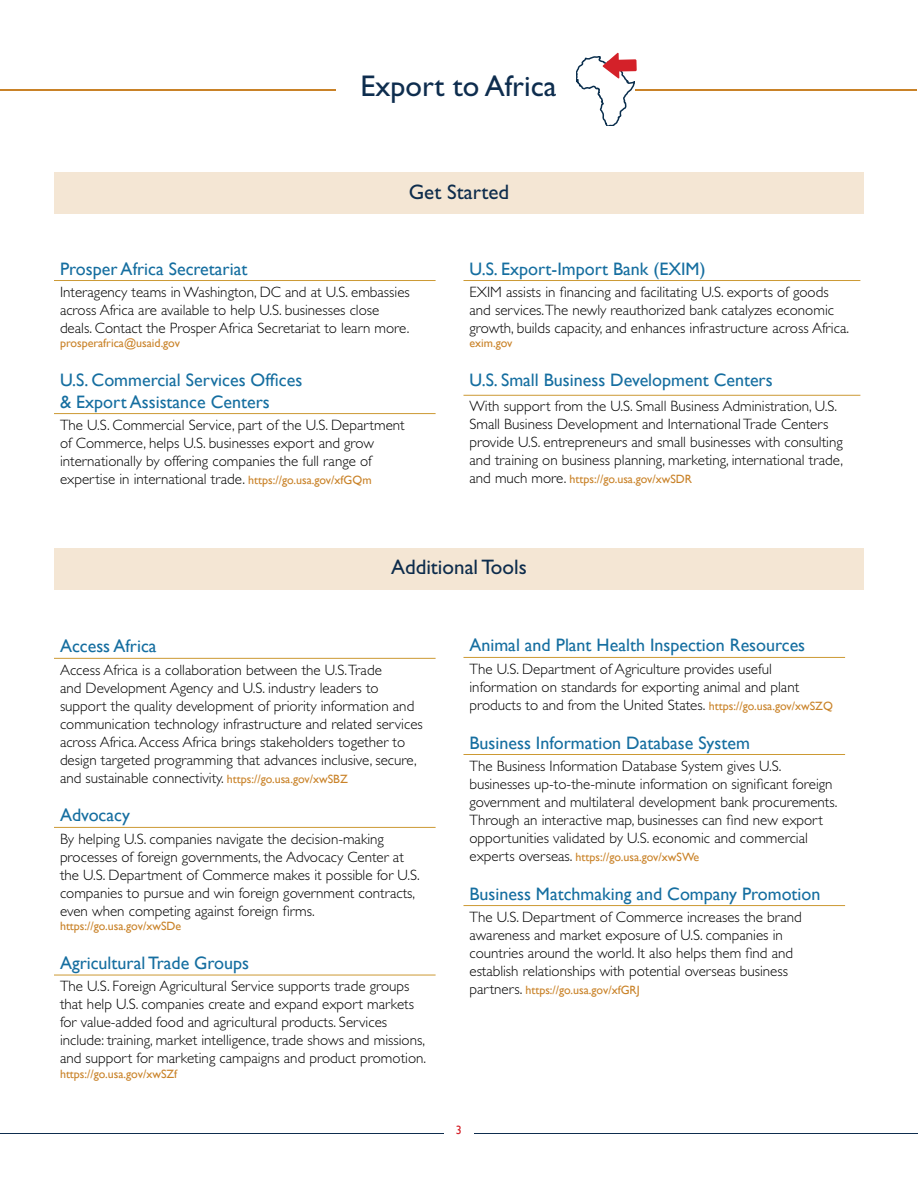
<style>
.page{position:relative;width:918px;height:1188px;background:#fff}
.page>*{position:absolute;margin:0;border:0;box-sizing:border-box;transform-origin:0 0}
.t1{font:30px "Gill Sans Std";color:#0e2d4e}
.t2{font:21px "Gill Sans Std";color:#0d2c4c}
.t3{font:18px/21.6px "Gill Sans";color:#156ea0}
.t4{font:300 15px/18px "Gill Sans Std";color:#000}
.t5{font:12px "Gill Sans";color:#c98228}
.t6{font:12px "Gill Sans";color:#d42129}
.s1{font-family:"Gill Sans";font-weight:400;font-size:12px;color:#c98228}
.s2{font-family:"Gill Sans Std";font-weight:300;font-size:15px;color:#000}
</style>
<div class="page">
<hr style="left:0;top:1133px;width:918px;height:1px;background:#0e2d4e">
<div style="left:444px;top:1126px;width:29px;height:25px;background:#fff"></div>
<div style="left:54px;top:173px;width:810px;height:41px;background:#f4e6d4"></div>
<div style="left:54px;top:548px;width:810px;height:42px;background:#f4e6d4"></div>
<hr style="left:54px;top:280px;width:382px;height:1px;background:#c93">
<hr style="left:54px;top:413px;width:382px;height:1px;background:#c93">
<hr style="left:464px;top:280px;width:396px;height:1px;background:#c93">
<hr style="left:464px;top:395px;width:396px;height:1px;background:#c93">
<hr style="left:464px;top:754px;width:381px;height:1px;background:#c93">
<hr style="left:464px;top:905px;width:381px;height:1px;background:#c93">
<hr style="left:464px;top:657px;width:381px;height:1px;background:#c93">
<hr style="left:0;top:90px;width:917px;height:1px;background:#c98228">
<div style="left:336px;top:75px;width:245px;height:30px;background:#fff"></div>
<svg style="left:576px;top:53px;width:61px;height:73px"></svg>
<hr style="left:54px;top:827px;width:382px;height:1px;background:#c93">
<hr style="left:54px;top:975px;width:382px;height:1px;background:#c93">
<hr style="left:54px;top:658px;width:382px;height:1px;background:#c93">
<h1 class="t1" style="left:361px;top:68px;width:198px">Export to Africa</h1>
<h2 class="t2" style="left:409px;top:180px;width:102px">Get Started</h2>
<p class="t3" style="left:60px;top:257px;width:189px">Prosper Africa Secretariat</p>
<p class="t4" style="left:60px;top:283px;width:351px">Interagency teams in Washington, DC and at U.S. embassies across Africa are available to help U.S. businesses close deals. Contact the Prosper Africa Secretariat to learn more.</p>
<p class="t5" style="left:60px;top:336px;width:122px">prosperafrica@usaid.gov</p>
<p class="t3" style="left:60px;top:369px;width:244px">U.S. Commercial Services Offices &amp; Export Assistance Centers</p>
<p class="t4" style="left:60px;top:416px;width:346px">The U.S. Commercial Service, part of the U.S. Department of Commerce, helps U.S. businesses export and grow internationally by offering companies the full range of expertise in international trade. <span class="s1">https://go.usa.gov/xfGQm</span></p>
<p class="t3" style="left:470px;top:257px;width:238px">U.S. Export-Import Bank (EXIM)</p>
<p class="t4" style="left:470px;top:283px;width:381px">EXIM assists in financing and facilitating U.S. exports of goods and services.The newly reauthorized bank catalyzes economic growth, builds capacity, and enhances infrastructure across Africa.</p>
<p class="t5" style="left:470px;top:336px;width:45px">exim.gov</p>
<p class="t3" style="left:470px;top:369px;width:305px">U.S. Small Business Development Centers</p>
<p class="t4" style="left:470px;top:398px;width:375px">With support from the U.S. Small Business Administration, U.S.<br>Small Business Development and International Trade Centers provide U.S. entrepreneurs and small businesses with consulting and training on business planning, marketing, international trade,</p>
<p class="t5" style="left:470px;top:472px;width:224px"><span class="s2">and much more.</span> https://go.usa.gov/xwSDR</p>
<h2 class="t2" style="left:391px;top:555px;width:137px">Additional Tools</h2>
<p class="t3" style="left:60px;top:635px;width:98px">Access Africa</p>
<p class="t4" style="left:60px;top:661px;width:364px">Access Africa is a collaboration between the U.S.Trade<br>and Development Agency and U.S. industry leaders to support the quality development of priority information and communication technology infrastructure and related services across Africa. Access Africa brings stakeholders together to design targeted programming that advances inclusive, secure, and sustainable connectivity. <span class="s1">https://go.usa.gov/xwSBZ</span></p>
<p class="t3" style="left:60px;top:804px;width:71px">Advocacy</p>
<p class="t4" style="left:60px;top:830px;width:361px">By helping U.S. companies navigate the decision-making processes of foreign governments, the Advocacy Center at the U.S. Department of Commerce makes it possible for U.S. companies to pursue and win foreign government contracts, even when competing against foreign firms.</p>
<p class="t5" style="left:60px;top:919px;width:123px">https://go.usa.gov/xwSDe</p>
<p class="t3" style="left:60px;top:952px;width:191px">Agricultural Trade Groups</p>
<p class="t4" style="left:60px;top:977px;width:368px">The U.S. Foreign Agricultural Service supports trade groups that help U.S. companies create and expand export markets for value-added food and agricultural products. Services include: training, market intelligence, trade shows and missions, and support for marketing campaigns and product promotion.</p>
<p class="t5" style="left:60px;top:1067px;width:119px">https://go.usa.gov/xwSZf</p>
<p class="t3" style="left:470px;top:634px;width:337px">Animal and Plant Health Inspection Resources</p>
<p class="t4" style="left:470px;top:660px;width:365px">The U.S. Department of Agriculture provides useful information on standards for exporting animal and plant products to and from the United States. <span class="s1">https://go.usa.gov/xwSZQ</span></p>
<p class="t3" style="left:470px;top:731px;width:282px">Business Information Database System</p>
<p class="t4" style="left:470px;top:757px;width:369px">The Business Information Database System gives U.S. businesses up-to-the-minute information on significant foreign government and multilateral development bank procurements.<br>Through an interactive map, businesses can find new export opportunities validated by U.S. economic and commercial</p>
<p class="t5" style="left:470px;top:850px;width:231px"><span class="s2">experts overseas.</span> https://go.usa.gov/xwSWe</p>
<p class="t3" style="left:470px;top:883px;width:352px">Business Matchmaking and Company Promotion</p>
<p class="t4" style="left:470px;top:908px;width:334px">The U.S. Department of Commerce increases the brand awareness and market exposure of U.S. companies in countries around the world. It also helps them find and establish relationships with potential overseas business</p>
<p class="t5" style="left:470px;top:983px;width:172px"><span class="s2">partners.</span> https://go.usa.gov/xfGRJ</p>
<p class="t6" style="left:456px;top:1123px;width:7px">3</p>
</div>
